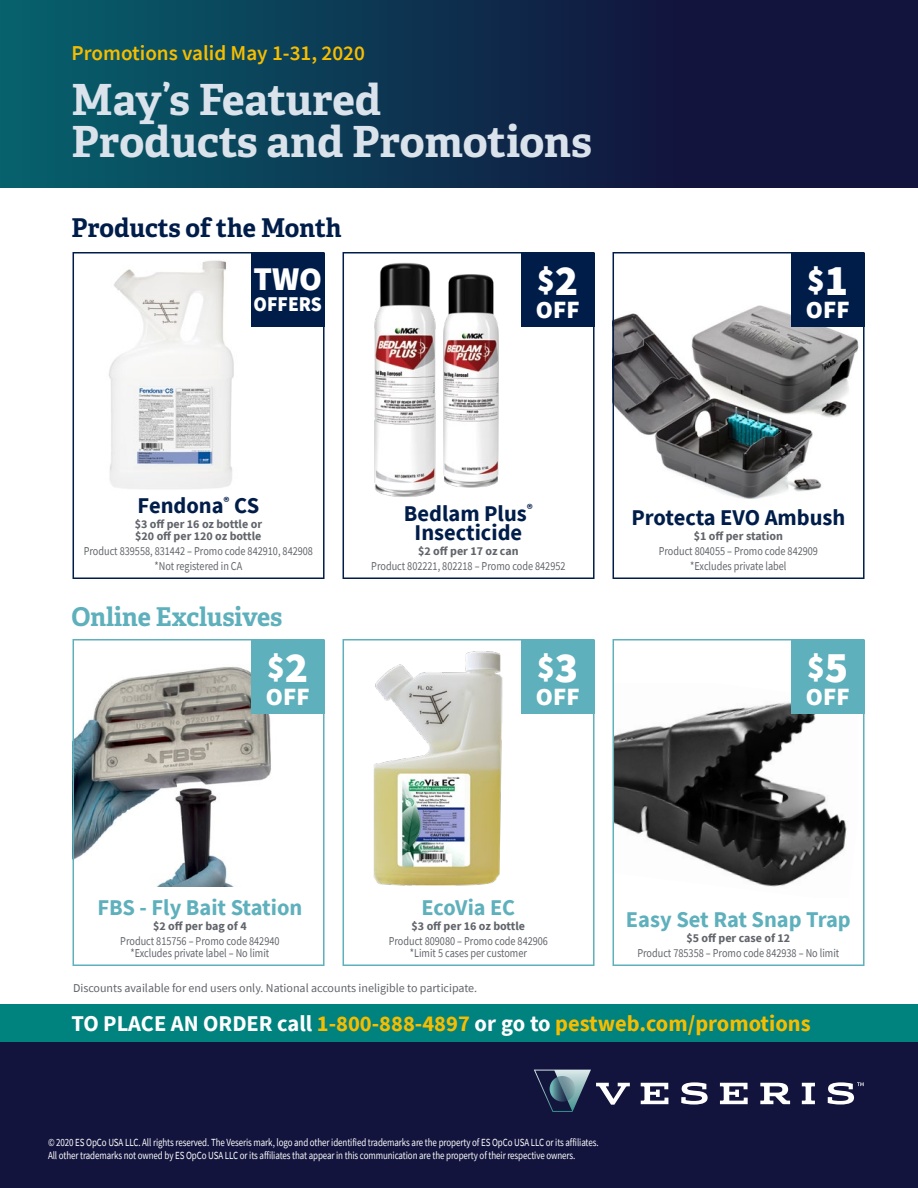
<style>
.page{position:relative;width:918px;height:1188px;background:#fff}
.page>*{position:absolute;margin:0;border:0;box-sizing:border-box;transform-origin:0 0}
.t1{font:700 42.9px/41.7px "Adelle PE";letter-spacing:-.005em;color:#dae2eb}
.t2{font:900 33px "Source Sans Pro";color:#fff}
.t3{font:700 25.95px "Adelle PE";color:#001d4a}
.t4{font:700 25.95px "Adelle PE";letter-spacing:-.005em;color:#5eb0bc}
.t5{font:900 24.75px "Source Sans Pro";color:#fff}
.t6{font:700 22.5px "Source Sans Pro";color:#f6bd00}
.t7{font:700 22.5px/19.5px "Source Sans Pro";color:#001d4a;text-align:center}
.t8{font:700 22.5px "Source Sans Pro";color:#5eb0bc}
.t9{font:600 21.15px "Source Sans Pro";color:#f6bd00}
.t10{font:900 21px "Source Sans Pro";color:#fff;scale:.93 1}
.t11{font:12px/15px "Source Sans Pro";color:#61646a;text-align:center;scale:.85 1}
.t12{font:12px "Source Sans Pro";color:#61646a}
.t13{font:700 12px/12px "Source Sans Pro";color:#61646a}
.t14{font:10.8px/13.5px "Source Sans Pro";letter-spacing:-.01em;color:#fff;scale:.82 1}
.s1{font-size:43.35px}
.s2{font-weight:700}
.s3{color:#fff}
</style>
<div class="page">
<img style="left:616px;top:305px;width:243px;height:194px">
<img style="left:616px;top:702px;width:231px;height:185px">
<img style="left:76px;top:667px;width:195px;height:219px">
<img style="left:109px;top:260px;width:125px;height:229px">
<div style="left:0;top:1004px;width:918px;height:52px;background:#00827e"></div>
<div style="left:0;top:0;width:918px;height:188px;background:linear-gradient(to right,#075d6a,#140534)"></div>
<div style="left:0;top:1043px;width:918px;height:145px;background:#12143d"></div>
<div style="left:73px;top:252px;width:252px;height:327px;border:2px solid #001d4a"></div>
<div style="left:251px;top:254px;width:74px;height:73px;background:#001d4a"></div>
<div style="left:73px;top:639px;width:252px;height:327px;border:2px solid #5eb0bc"></div>
<div style="left:251px;top:640px;width:74px;height:74px;background:#5eb0bc"></div>
<div style="left:343px;top:252px;width:252px;height:327px;border:2px solid #001d4a"></div>
<div style="left:521px;top:254px;width:74px;height:73px;background:#001d4a"></div>
<div style="left:343px;top:639px;width:252px;height:327px;border:2px solid #5eb0bc"></div>
<div style="left:521px;top:640px;width:74px;height:74px;background:#5eb0bc"></div>
<div style="left:613px;top:252px;width:252px;height:327px;border:2px solid #001d4a"></div>
<div style="left:791px;top:254px;width:74px;height:73px;background:#001d4a"></div>
<div style="left:613px;top:639px;width:252px;height:327px;border:2px solid #5eb0bc"></div>
<div style="left:791px;top:640px;width:74px;height:74px;background:#5eb0bc"></div>
<svg style="left:641px;top:1083px;width:27px;height:21px"></svg>
<svg style="left:681px;top:1082px;width:27px;height:23px"></svg>
<svg style="left:720px;top:1083px;width:28px;height:21px"></svg>
<svg style="left:760px;top:1083px;width:30px;height:21px"></svg>
<svg style="left:802px;top:1083px;width:13px;height:21px"></svg>
<svg style="left:534px;top:1070px;width:96px;height:42px"></svg>
<svg style="left:550px;top:1076px;width:25px;height:26px"></svg>
<svg style="left:828px;top:1082px;width:36px;height:23px"></svg>
<img style="left:362px;top:253px;width:87px;height:244px">
<img style="left:431px;top:265px;width:68px;height:229px">
<img style="left:373px;top:651px;width:130px;height:234px">
<p class="t9" style="left:72px;top:39px;width:295px">Promotions valid May 1-31, 2020</p>
<p class="t1" style="left:72px;top:77px;width:522px">May’s Featured<br>Products and Promotions</p>
<p class="t3" style="left:72px;top:209px;width:272px">Products of the Month</p>
<p class="t2" style="left:253px;top:256px;width:70px">TWO</p>
<p class="t10" style="left:254px;top:289px;width:75px">OFFERS</p>
<p class="t2" style="left:537px;top:257px;width:43px">$<span class="s1">2</span></p>
<p class="t5" style="left:536px;top:292px;width:45px">OFF</p>
<p class="t2" style="left:807px;top:257px;width:43px">$<span class="s1">1</span></p>
<p class="t5" style="left:806px;top:292px;width:45px">OFF</p>
<p class="t7" style="left:138px;top:496px;width:123px">Fendona<sup>®</sup> CS</p>
<p class="t13" style="left:135px;top:518px;width:129px">$3 off per 16 oz bottle or $20 off per 120 oz bottle</p>
<p class="t11" style="left:84px;top:544px;width:271px">Product 839558, 831442 – Promo code 842910, 842908 *Not registered in CA</p>
<p class="t4" style="left:72px;top:598px;width:212px">Online Exclusives</p>
<p class="t2" style="left:267px;top:644px;width:43px">$<span class="s1">2</span></p>
<p class="t5" style="left:266px;top:679px;width:45px">OFF</p>
<p class="t7" style="left:404px;top:503px;width:130px">Bedlam Plus<sup>®<br></sup>Insecticide</p>
<p class="t11" style="left:371px;top:544px;width:230px"><span class="s2">$2 off per 17 oz can<br></span>Product 802221, 802218 – Promo code 842952</p>
<p class="t2" style="left:537px;top:644px;width:43px">$<span class="s1">3</span></p>
<p class="t5" style="left:536px;top:679px;width:45px">OFF</p>
<p class="t7" style="left:631px;top:508px;width:215px">Protecta EVO Ambush</p>
<p class="t11" style="left:659px;top:529px;width:189px"><span class="s2">$1 off per station<br></span>Product 804055 – Promo code 842909 *Excludes private label</p>
<p class="t2" style="left:807px;top:644px;width:43px">$<span class="s1">5</span></p>
<p class="t5" style="left:806px;top:679px;width:45px">OFF</p>
<p class="t8" style="left:97px;top:893px;width:206px">FBS - Fly Bait Station</p>
<p class="t11" style="left:120px;top:919px;width:189px"><span class="s2">$2 off per bag of 4<br></span>Product 815756 – Promo code 842940</p>
<p class="t11" style="left:130px;top:946px;width:165px">*Excludes private label – No limit</p>
<p class="t8" style="left:422px;top:893px;width:95px">EcoVia EC</p>
<p class="t11" style="left:389px;top:919px;width:189px"><span class="s2">$3 off per 16 oz bottle<br></span>Product 809080 – Promo code 842906</p>
<p class="t11" style="left:410px;top:946px;width:139px">*Limit 5 cases per customer</p>
<p class="t8" style="left:626px;top:905px;width:226px">Easy Set Rat Snap Trap</p>
<p class="t11" style="left:637px;top:931px;width:239px"><span class="s2">$5 off per case of 12<br></span>Product 785358 – Promo code 842938 – No limit</p>
<p class="t12" style="left:73px;top:980px;width:406px">Discounts available for end users only. National accounts ineligible to participate.</p>
<p class="t6" style="left:72px;top:1009px;width:741px"><span class="s3">TO PLACE AN ORDER call</span> 1-800-888-4897 <span class="s3">or go to</span> pestweb.com/promotions</p>
<p class="t14" style="left:48px;top:1135px;width:673px">© 2020 ES OpCo USA LLC. All rights reserved. The Veseris mark, logo and other identified trademarks are the property of ES OpCo USA LLC or its affiliates.<br>All other trademarks not owned by ES OpCo USA LLC or its affiliates that appear in this communication are the property of their respective owners.</p>
</div>
